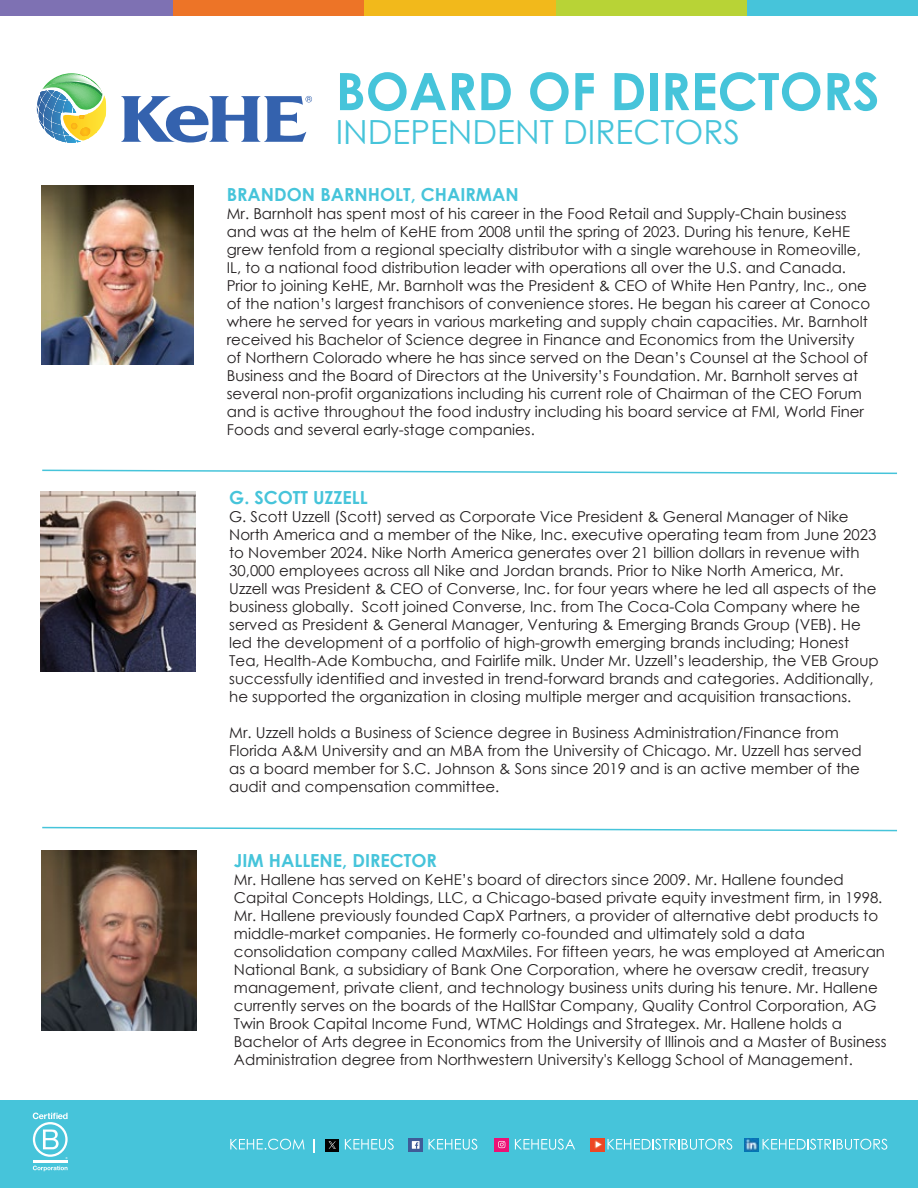
<style>
.page{position:relative;width:918px;height:1188px;background:#fff}
.page>*{position:absolute;margin:0;border:0;box-sizing:border-box;transform-origin:0 0}
.t1{font:700 51.6px "Century Gothic";color:#46c4da}
.t2{font:33.3px "Century Gothic";color:#46c4da}
.t3{font:700 18px "Century Gothic";color:#46c4da}
.t4{font:15px/18px "Century Gothic";color:#231f20}
</style>
<div class="page">
<div style="left:0;top:1101px;width:918px;height:87px;background:#46c4da"></div>
<div style="left:747px;top:0;width:171px;height:16px;background:#46c4da"></div>
<div style="left:555px;top:0;width:192px;height:16px;background:#b8d336"></div>
<div style="left:364px;top:0;width:191px;height:16px;background:#f2b91b"></div>
<div style="left:172px;top:0;width:192px;height:16px;background:#ed7427"></div>
<div style="left:0;top:0;width:172px;height:16px;background:#7e71b3"></div>
<img style="left:41px;top:185px;width:152px;height:179px">
<hr style="left:33px;top:1160px;width:35px;height:3px;background:#fff">
<svg style="left:33px;top:1113px;width:35px;height:46px"></svg>
<svg style="left:33px;top:1166px;width:35px;height:5px"></svg>
<img style="left:41px;top:851px;width:155px;height:179px">
<hr style="left:102px;top:95px;width:1px;height:46px;background:#fee335">
<hr style="left:103px;top:95px;width:1px;height:46px;background:#fee436">
<hr style="left:104px;top:95px;width:1px;height:46px;background:#fee537">
<hr style="left:105px;top:95px;width:1px;height:46px;background:#fee637">
<hr style="left:106px;top:95px;width:1px;height:46px;background:#fee638">
<svg style="left:121px;top:96px;width:191px;height:46px"></svg>
<svg style="left:36px;top:73px;width:66px;height:70px"></svg>
<div style="left:325px;top:1139px;width:14px;height:13px;background:#010101"></div>
<svg style="left:329px;top:1141px;width:7px;height:8px"></svg>
<svg style="left:230px;top:1139px;width:75px;height:11px"></svg>
<svg style="left:314px;top:1139px;width:1px;height:13px"></svg>
<svg style="left:345px;top:1139px;width:49px;height:11px"></svg>
<svg style="left:429px;top:1139px;width:48px;height:11px"></svg>
<svg style="left:515px;top:1139px;width:60px;height:11px"></svg>
<svg style="left:763px;top:1139px;width:124px;height:11px"></svg>
<div style="left:409px;top:1138px;width:14px;height:14px;background:#3f5b98"></div>
<div style="left:495px;top:1138px;width:14px;height:13px;background:#ec1175"></div>
<svg style="left:744px;top:1138px;width:14px;height:13px"></svg>
<div style="left:590px;top:1138px;width:15px;height:13px;background:#ed4724"></div>
<svg style="left:498px;top:1141px;width:7px;height:7px"></svg>
<svg style="left:412px;top:1141px;width:8px;height:8px"></svg>
<svg style="left:415px;top:1142px;width:3px;height:7px"></svg>
<svg style="left:594px;top:1139px;width:138px;height:11px"></svg>
<svg style="left:746px;top:1139px;width:11px;height:11px"></svg>
<svg style="left:42px;top:826px;width:855px;height:6px"></svg>
<img style="left:40px;top:492px;width:155px;height:179px">
<svg style="left:42px;top:469px;width:855px;height:6px"></svg>
<h1 class="t1" style="left:336px;top:52px;width:545px">BOARD OF DIRECTORS</h1>
<h2 class="t2" style="left:336px;top:109px;width:406px">INDEPENDENT DIRECTORS</h2>
<p class="t3" style="left:227px;top:181px;width:293px">BRANDON BARNHOLT, CHAIRMAN</p>
<p class="t4" style="left:227px;top:205px;width:645px">Mr. Barnholt has spent most of his career in the Food Retail and Supply-Chain business and was at the helm of KeHE from 2008 until the spring of 2023. During his tenure, KeHE grew tenfold from a regional specialty distributor with a single warehouse in Romeoville, IL, to a national food distribution leader with operations all over the U.S. and Canada.<br>Prior to joining KeHE, Mr. Barnholt was the President &amp; CEO of White Hen Pantry, Inc., one of the nation’s largest franchisors of convenience stores. He began his career at Conoco where he served for years in various marketing and supply chain capacities. Mr. Barnholt received his Bachelor of Science degree in Finance and Economics from the University of Northern Colorado where he has since served on the Dean’s Counsel at the School of Business and the Board of Directors at the University’s Foundation. Mr. Barnholt serves at several non-profit organizations including his current role of Chairman of the CEO Forum and is active throughout the food industry including his board service at FMI, World Finer Foods and several early-stage companies.</p>
<p class="t3" style="left:229px;top:483px;width:140px">G. SCOTT UZZELL</p>
<p class="t4" style="left:229px;top:507px;width:651px">G. Scott Uzzell (Scott) served as Corporate Vice President &amp; General Manager of Nike North America and a member of the Nike, Inc. executive operating team from June 2023 to November 2024. Nike North America generates over 21 billion dollars in revenue with 30,000 employees across all Nike and Jordan brands. Prior to Nike North America, Mr.<br>Uzzell was President &amp; CEO of Converse, Inc. for four years where he led all aspects of the business globally. Scott joined Converse, Inc. from The Coca-Cola Company where he served as President &amp; General Manager, Venturing &amp; Emerging Brands Group (VEB). He led the development of a portfolio of high-growth emerging brands including; Honest Tea, Health-Ade Kombucha, and Fairlife milk. Under Mr. Uzzell’s leadership, the VEB Group successfully identified and invested in trend-forward brands and categories. Additionally, he supported the organization in closing multiple merger and acquisition transactions.</p>
<p class="t4" style="left:229px;top:723px;width:634px">Mr. Uzzell holds a Business of Science degree in Business Administration/Finance from Florida A&amp;M University and an MBA from the University of Chicago. Mr. Uzzell has served as a board member for S.C. Johnson &amp; Sons since 2019 and is an active member of the audit and compensation committee.</p>
<p class="t3" style="left:234px;top:846px;width:205px">JIM HALLENE, DIRECTOR</p>
<p class="t4" style="left:234px;top:870px;width:654px">Mr. Hallene has served on KeHE’s board of directors since 2009. Mr. Hallene founded Capital Concepts Holdings, LLC, a Chicago-based private equity investment firm, in 1998.<br>Mr. Hallene previously founded CapX Partners, a provider of alternative debt products to middle-market companies. He formerly co-founded and ultimately sold a data consolidation company called MaxMiles. For fifteen years, he was employed at American National Bank, a subsidiary of Bank One Corporation, where he oversaw credit, treasury management, private client, and technology business units during his tenure. Mr. Hallene currently serves on the boards of the HallStar Company, Quality Control Corporation, AG Twin Brook Capital Income Fund, WTMC Holdings and Strategex. Mr. Hallene holds a Bachelor of Arts degree in Economics from the University of Illinois and a Master of Business Administration degree from Northwestern University's Kellogg School of Management.</p>
</div>
